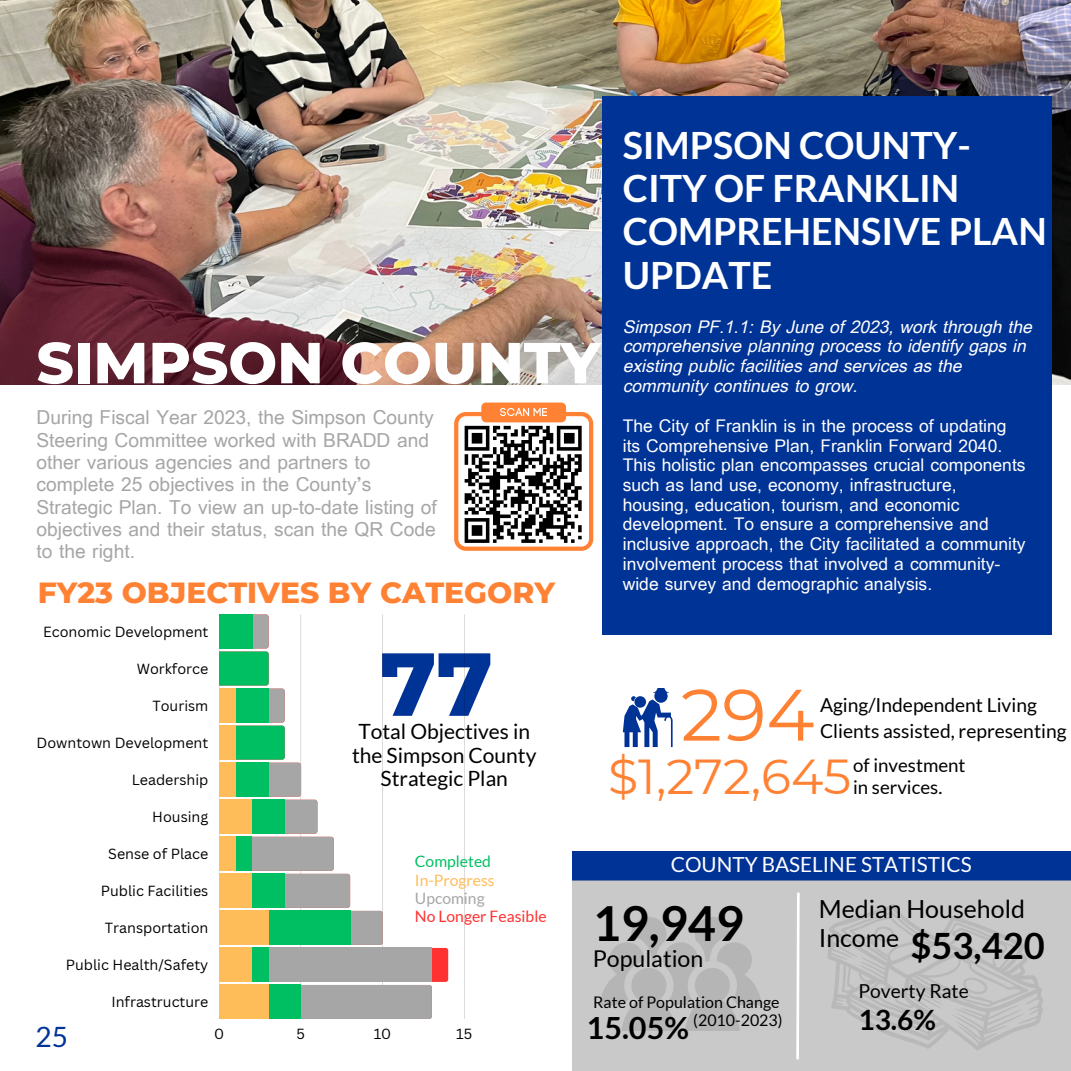
<style>
.page{position:relative;width:1071px;height:1071px;background:#fff}
.page>*{position:absolute;margin:0;border:0;box-sizing:border-box;transform-origin:0 0}
.t1{font:800 89.25px "Montserrat";color:#003396}
.t2{font:72.62px "Montserrat";color:#ff8234}
.t3{font:800 57.75px "Montserrat";color:#fff}
.t4{font:49px "Montserrat";color:#ff8234}
.t5{font:700 48.48px "Lato";color:#000}
.t6{font:700 37.62px/43.4px "Lato";color:#fff}
.t7{font:700 36.23px "Lato";color:#000}
.t8{font:700 30.62px "Lato";color:#000}
.t9{font:800 29.75px "Montserrat";color:#ff8234}
.t10{font:700 28px "Lato";color:#000}
.t11{font:28px "Lato";color:#003396}
.t12{font:25.03px/28.9px "Lato";color:#000}
.t13{font:23.1px "Lato";color:#000}
.t14{font:21px/23.6px "Lato";color:#000;text-align:center}
.t15{font:20.82px "Lato";color:#fff}
.t16{font:19.25px/22.4px "Garuda";color:#a6a6a6}
.t17{font:19.25px/26.2px "Lato";color:#000}
.t18{font:18.72px/22.4px "Lato";color:#000}
.t19{font:17.5px/19.8px "Garuda";color:#fff}
.t20{font:italic 17.5px/19.8px "Garuda";color:#fff}
.t21{font:15.92px "Lato";color:#000}
.t22{font:15.75px "Lato";color:#ff3131}
.t23{font:15.75px "Lato";color:#ffbd59}
.t24{font:15.75px "Lato";color:#00bf63}
.t25{font:15.75px "Lato";color:#a6a6a6}
.t26{font:14.35px "Canva Sans";color:#000}
</style>
<div class="page">
<img style="left:0;top:0;width:1071px;height:384px">
<svg style="left:623px;top:688px;width:50px;height:59px"></svg>
<div style="left:603px;top:96px;width:449px;height:539px;background:#003396"></div>
<svg style="left:219px;top:614px;width:246px;height:405px"></svg>
<svg style="left:446px;top:948px;width:2px;height:34px"></svg>
<svg style="left:380px;top:911px;width:3px;height:34px"></svg>
<div style="left:219px;top:948px;width:213px;height:34px;background:#a6a6a6"></div>
<svg style="left:429px;top:985px;width:3px;height:34px"></svg>
<svg style="left:219px;top:614px;width:131px;height:294px"></svg>
<div style="left:219px;top:763px;width:49px;height:34px;background:#00bf63"></div>
<div style="left:219px;top:800px;width:66px;height:34px;background:#00bf63"></div>
<div style="left:219px;top:837px;width:33px;height:34px;background:#00bf63"></div>
<div style="left:219px;top:874px;width:66px;height:34px;background:#00bf63"></div>
<div style="left:219px;top:911px;width:131px;height:34px;background:#00bf63"></div>
<div style="left:219px;top:948px;width:49px;height:34px;background:#00bf63"></div>
<div style="left:219px;top:985px;width:82px;height:34px;background:#00bf63"></div>
<div style="left:219px;top:689px;width:16px;height:34px;background:#ffbd59"></div>
<div style="left:219px;top:726px;width:16px;height:34px;background:#ffbd59"></div>
<div style="left:219px;top:763px;width:16px;height:34px;background:#ffbd59"></div>
<div style="left:219px;top:800px;width:33px;height:34px;background:#ffbd59"></div>
<div style="left:219px;top:837px;width:16px;height:34px;background:#ffbd59"></div>
<div style="left:219px;top:874px;width:33px;height:34px;background:#ffbd59"></div>
<div style="left:219px;top:911px;width:49px;height:34px;background:#ffbd59"></div>
<div style="left:219px;top:948px;width:33px;height:34px;background:#ffbd59"></div>
<div style="left:219px;top:985px;width:49px;height:34px;background:#ffbd59"></div>
<div style="left:481px;top:403px;width:85px;height:19px;background:#ff8234;border-radius:5px"></div>
<svg style="left:454px;top:408px;width:139px;height:143px"></svg>
<div style="left:572px;top:851px;width:499px;height:29px;background:#003396"></div>
<div style="left:572px;top:880px;width:499px;height:191px;background:#c9c9c9"></div>
<svg style="left:599px;top:917px;width:163px;height:114px"></svg>
<svg style="left:828px;top:904px;width:215px;height:146px"></svg>
<svg style="left:796px;top:892px;width:4px;height:168px"></svg>
<p class="t3" style="left:36px;top:327px;width:565px">SIMPSON COUNTY</p>
<p class="t16" style="left:36px;top:406px;width:402px">During Fiscal Year 2023, the Simpson County Steering Committee worked with BRADD and other various agencies and partners to complete 25 objectives in the County’s Strategic Plan. To view an up-to-date listing of objectives and their status, scan the QR Code to the right.</p>
<p class="t9" style="left:38px;top:574px;width:519px">FY23 OBJECTIVES BY CATEGORY</p>
<p class="t6" style="left:623px;top:123px;width:425px">SIMPSON COUNTY-<br>CITY OF FRANKLIN<br>COMPREHENSIVE PLAN<br>UPDATE</p>
<p class="t20" style="left:623px;top:317px;width:411px">Simpson PF.1.1: By June of 2023, work through the comprehensive planning process to identify gaps in existing public facilities and services as the community continues to grow.</p>
<p class="t19" style="left:623px;top:416px;width:404px">The City of Franklin is in the process of updating its Comprehensive Plan, Franklin Forward 2040.<br>This holistic plan encompasses crucial components such as land use, economy, infrastructure, housing, education, tourism, and economic development. To ensure a comprehensive and inclusive approach, the City facilitated a community involvement process that involved a community&shy;wide survey and demographic analysis.</p>
<p class="t26" style="left:43px;top:621px;width:167px">Economic Development</p>
<p class="t26" style="left:137px;top:658px;width:73px">Workforce</p>
<p class="t26" style="left:152px;top:695px;width:57px">Tourism</p>
<p class="t26" style="left:37px;top:732px;width:173px">Downtown Development</p>
<p class="t26" style="left:132px;top:769px;width:78px">Leadership</p>
<p class="t26" style="left:152px;top:806px;width:58px">Housing</p>
<p class="t26" style="left:108px;top:843px;width:102px">Sense of Place</p>
<p class="t26" style="left:101px;top:881px;width:109px">Public Facilities</p>
<p class="t26" style="left:105px;top:918px;width:105px">Transportation</p>
<p class="t26" style="left:66px;top:955px;width:144px">Public Health/Safety</p>
<p class="t26" style="left:111px;top:992px;width:98px">Infrastructure</p>
<p class="t1" style="left:380px;top:629px;width:114px">77</p>
<p class="t14" style="left:352px;top:743px;width:186px">the Simpson County<br>Strategic Plan</p>
<p class="t14" style="left:358px;top:719px;width:173px">Total Objectives in</p>
<p class="t24" style="left:415px;top:852px;width:78px">Completed</p>
<p class="t23" style="left:415px;top:870px;width:81px">In-Progress</p>
<p class="t25" style="left:415px;top:889px;width:71px">Upcoming</p>
<p class="t22" style="left:415px;top:907px;width:133px">No Longer Feasible</p>
<p class="t11" style="left:35px;top:1019px;width:34px">25</p>
<p class="t26" style="left:214px;top:1024px;width:12px">0</p>
<p class="t26" style="left:297px;top:1024px;width:10px">5</p>
<p class="t26" style="left:374px;top:1024px;width:19px">10</p>
<p class="t26" style="left:456px;top:1024px;width:18px">15</p>
<p class="t2" style="left:681px;top:670px;width:135px">294</p>
<p class="t17" style="left:820px;top:691px;width:248px">Aging/Independent Living<br>Clients assisted, representing</p>
<p class="t4" style="left:608px;top:746px;width:245px">$1,272,645</p>
<p class="t18" style="left:853px;top:754px;width:114px">of investment in services.</p>
<p class="t15" style="left:671px;top:852px;width:302px">COUNTY BASELINE STATISTICS</p>
<p class="t5" style="left:593px;top:894px;width:153px">19,949</p>
<p class="t13" style="left:593px;top:944px;width:112px">Population</p>
<p class="t12" style="left:819px;top:894px;width:208px">Median Household<br>Income</p>
<p class="t7" style="left:910px;top:923px;width:136px">$53,420</p>
<p class="t17" style="left:858px;top:977px;width:112px">Poverty Rate</p>
<p class="t21" style="left:593px;top:992px;width:188px">Rate of Population Change</p>
<p class="t8" style="left:587px;top:1008px;width:104px">15.05%</p>
<p class="t21" style="left:693px;top:1010px;width:91px">(2010-2023)</p>
<p class="t10" style="left:858px;top:1003px;width:79px">13.6%</p>
</div>
